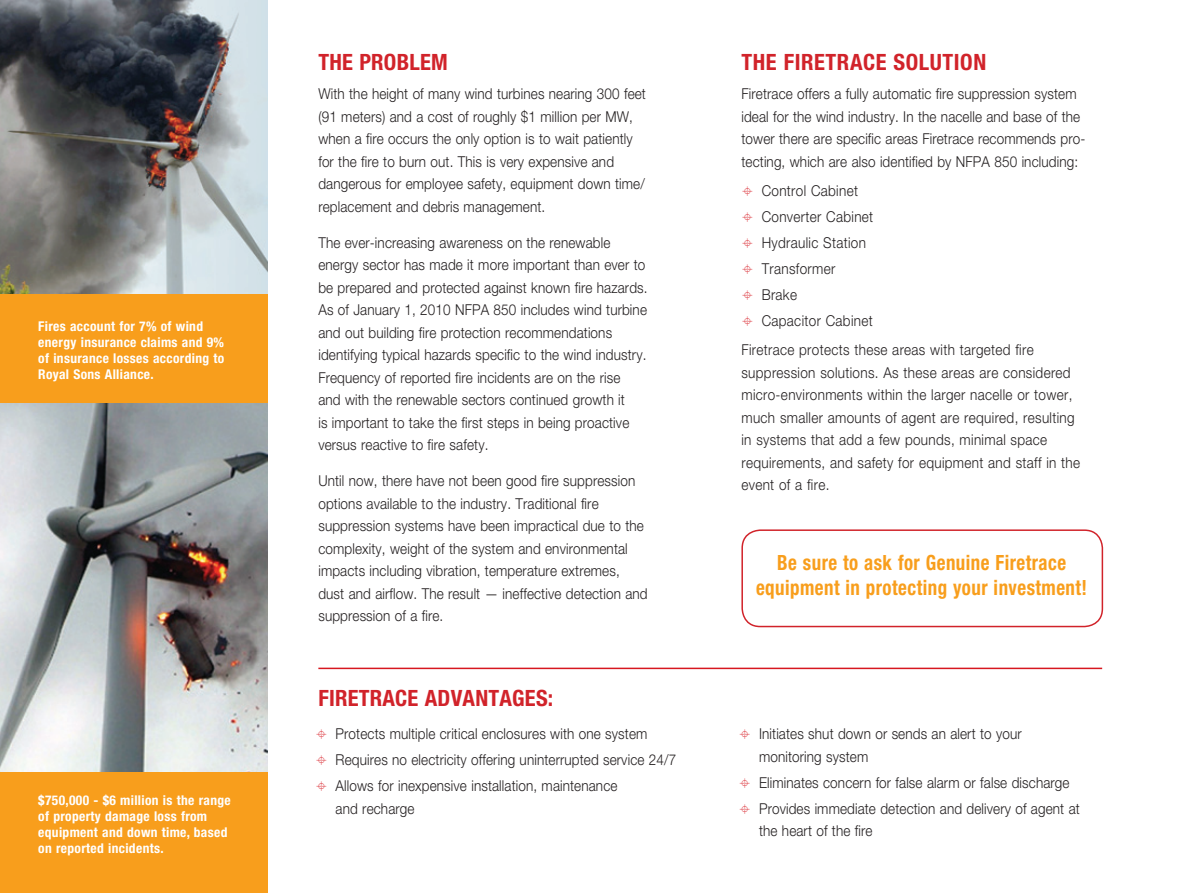
<style>
.page{position:relative;width:1188px;height:893px;background:#fff}
.page>*{position:absolute;margin:0;border:0;box-sizing:border-box;transform-origin:0 0}
.t1{font:700 condensed 22.5px "Helvetica Neue LT Std";letter-spacing:.025em;color:#d1232a}
.t2{font:700 condensed 21px/25.5px "Helvetica Neue LT Std";letter-spacing:.025em;color:#f89e1c;text-align:center;scale:.9 1}
.t3{font:300 15px/22.5px "Helvetica Neue LT Std";letter-spacing:.01em;color:#231f20;scale:.9 1}
.t4{font:700 condensed 13.5px/16.2px "Helvetica Neue LT Std";letter-spacing:.025em;color:#fff}
</style>
<div class="page">
<div style="left:0;top:293px;width:267px;height:110px;background:#f89e1c"></div>
<div style="left:0;top:757px;width:267px;height:136px;background:#f89e1c"></div>
<img style="left:0;top:0;width:267px;height:293px">
<img style="left:0;top:403px;width:267px;height:369px">
<hr style="left:318px;top:668px;width:784px;height:1px;background:#d7171f">
<div style="left:741px;top:529px;width:362px;height:98px;border:2px solid #d1232a;border-radius:18px"></div>
<p class="t4" style="left:38px;top:318px;width:188px">Fires account for 7% of wind energy insurance claims and 9% of insurance losses according to<br>Royal Sons Alliance.</p>
<p class="t4" style="left:38px;top:792px;width:194px">$750,000 - $6 million is the range of property damage loss from equipment and down time, based on reported incidents.</p>
<h1 class="t1" style="left:318px;top:48px;width:131px">The problem</h1>
<p class="t3" style="left:318px;top:82px;width:366px">With the height of many wind turbines nearing 300 feet (91 meters) and a cost of roughly $1 million per MW, when a fire occurs the only option is to wait patiently for the fire to burn out. This is very expensive and dangerous for employee safety, equipment down time/ replacement and debris management.</p>
<p class="t3" style="left:318px;top:231px;width:367px">The ever-increasing awareness on the renewable energy sector has made it more important than ever to be prepared and protected against known fire hazards.<br>As of January 1, 2010 NFPA 850 includes wind turbine and out building fire protection recommendations identifying typical hazards specific to the wind industry.<br>Frequency of reported fire incidents are on the rise<br>and with the renewable sectors continued growth it<br>is important to take the first steps in being proactive versus reactive to fire safety.</p>
<p class="t3" style="left:318px;top:469px;width:367px">Until now, there have not been good fire suppression options available to the industry. Traditional fire suppression systems have been impractical due to the complexity, weight of the system and environmental impacts including vibration, temperature extremes, dust and airflow. The result — ineffective detection and suppression of a fire.</p>
<h1 class="t1" style="left:318px;top:684px;width:236px">Firetrace Advantages:</h1>
<p class="t3" style="left:336px;top:721px;width:380px;line-height:26px">Protects multiple critical enclosures with one system<br>Requires no electricity offering uninterrupted service 24/7<br>Allows for inexpensive installation, maintenance</p>
<p class="t3" style="left:336px;top:797px;width:89px">and recharge</p>
<h1 class="t1" style="left:741px;top:48px;width:246px">The firetrace Solution</h1>
<p class="t3" style="left:741px;top:82px;width:384px">Firetrace offers a fully automatic fire suppression system ideal for the wind industry. In the nacelle and base of the tower there are specific areas Firetrace recommends pro&shy;tecting, which are also identified by NFPA 850 including:</p>
<p class="t3" style="left:762px;top:177px;width:125px;line-height:26px">Control Cabinet<br>Converter Cabinet<br>Hydraulic Station<br>Transformer<br>Brake<br>Capacitor Cabinet</p>
<p class="t3" style="left:741px;top:338px;width:378px">Firetrace protects these areas with targeted fire suppression solutions. As these areas are considered micro-environments within the larger nacelle or tower, much smaller amounts of agent are required, resulting in systems that add a few pounds, minimal space requirements, and safety for equipment and staff in the event of a fire.</p>
<h2 class="t2" style="left:756px;top:549px;width:369px">Be sure to ask for Genuine Firetrace equipment in protecting your investment!</h2>
<p class="t3" style="left:759px;top:722px;width:293px">Initiates shut down or sends an alert to your monitoring system</p>
<p class="t3" style="left:759px;top:769px;width:358px;line-height:26px">Eliminates concern for false alarm or false discharge<br>Provides immediate detection and delivery of agent at</p>
<p class="t3" style="left:759px;top:819px;width:128px">the heart of the fire</p>
</div>
